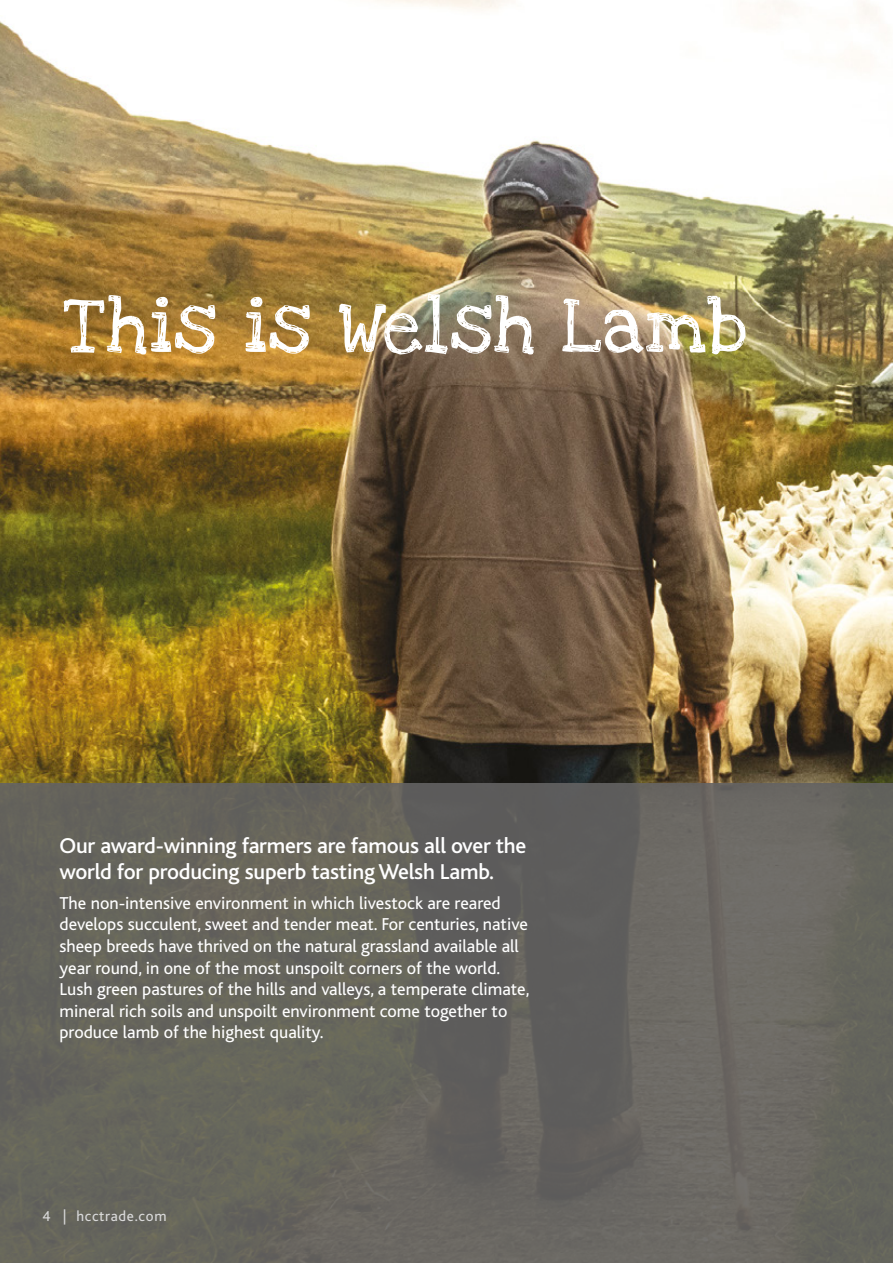
<style>
.page{position:relative;width:893px;height:1263px;background:#fff}
.page>*{position:absolute;margin:0;border:0;box-sizing:border-box;transform-origin:0 0}
.t1{font:57px "Welsh Lamb Distressed";letter-spacing:.02em;color:#fff}
.t2{font:500 22.5px/25.5px "Bliss";letter-spacing:-.01em;color:#fff}
.t3{font:18px/21.6px "Bliss";color:#fff}
.t4{font:15px "Bliss";letter-spacing:.05em;color:#dadada}
</style>
<div class="page">
<img style="left:0;top:0;width:893px;height:783px">
<div style="left:0;top:783px;width:893px;height:480px;background:#66655c"></div>
<h1 class="t1" style="left:64px;top:279px;width:685px">This is Welsh Lamb</h1>
<p class="t2" style="left:60px;top:833px;width:468px">Our award-winning farmers are famous all over the world for producing superb tasting Welsh Lamb.</p>
<p class="t3" style="left:60px;top:892px;width:472px">The non-intensive environment in which livestock are reared develops succulent, sweet and tender meat. For centuries, native sheep breeds have thrived on the natural grassland available all year round, in one of the most unspoilt corners of the world.<br>Lush green pastures of the hills and valleys, a temperate climate, mineral rich soils and unspoilt environment come together to produce lamb of the highest quality.</p>
<p class="t4" style="left:43px;top:1208px;width:126px">4 | hcctrade.com</p>
</div>
